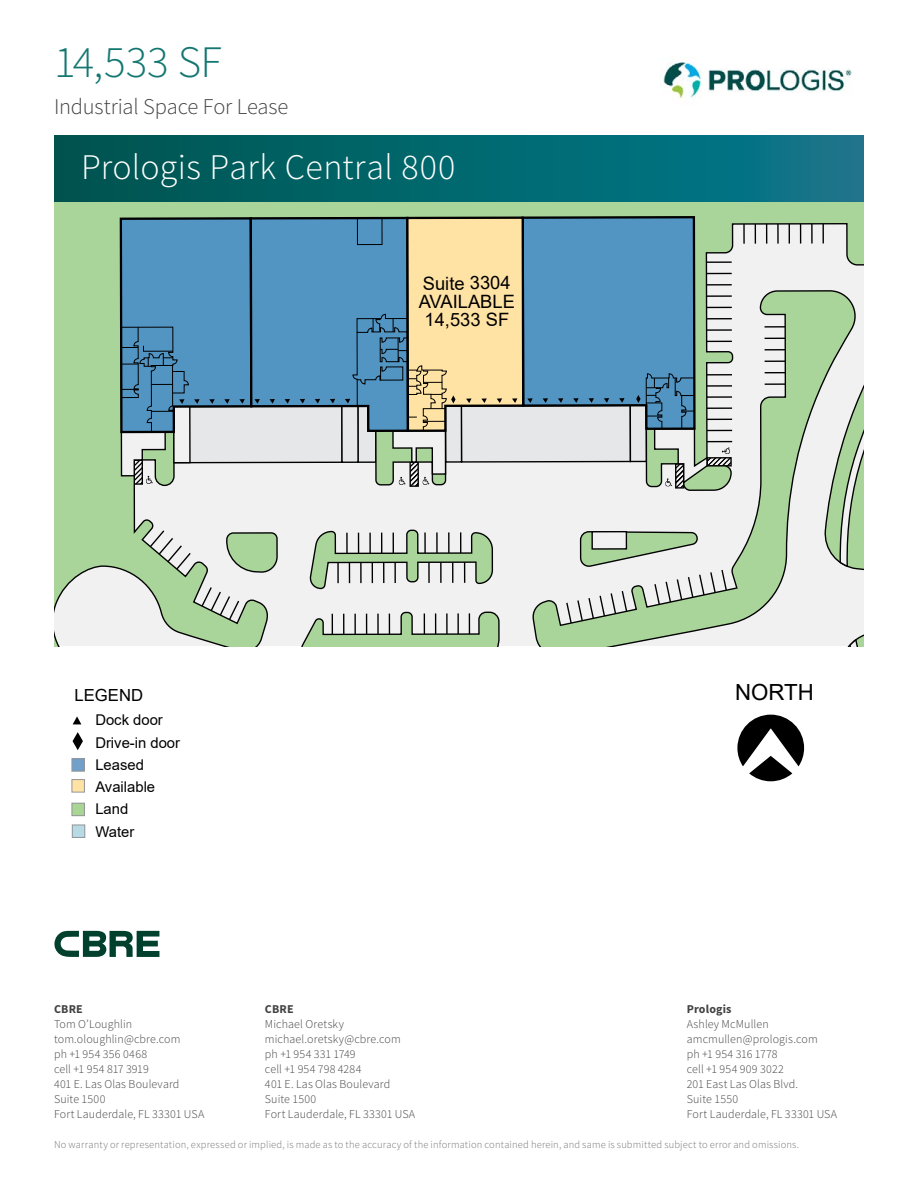
<style>
.page{position:relative;width:918px;height:1188px;background:#fff}
.page>*{position:absolute;margin:0;border:0;box-sizing:border-box;transform-origin:0 0}
.t1{font:300 45px "Source Sans Pro";letter-spacing:-.01em;color:#147771}
.t2{font:300 36px "Source Sans Pro";letter-spacing:.005em;color:#fff}
.t3{font:300 22.5px "Source Sans Pro";letter-spacing:-.01em;color:#424242}
.t4{font:22.2px "Arial";color:#000}
.t5{font:18.3px/18.3px "Arial";letter-spacing:-.005em;color:#000;text-align:center}
.t6{font:16.65px "Arial";color:#000}
.t7{font:14.85px/22.2px "Arial";color:#000}
.t8{font:300 12px/15px "Source Sans Pro";letter-spacing:.01em;color:#424242}
.t9{font:700 12px "Source Sans Pro";letter-spacing:.015em;color:#424242}
.t10{font:300 10.5px "Source Sans Pro";letter-spacing:.015em;color:#747577}
</style>
<div class="page">
<svg style="left:54px;top:135px;width:810px;height:67px;background:#03666e"></svg>
<img style="left:663px;top:58px;width:189px;height:41px">
<svg style="left:54px;top:202px;width:810px;height:444px"></svg>
<svg style="left:296px;top:611px;width:204px;height:35px"></svg>
<svg style="left:308px;top:529px;width:186px;height:61px"></svg>
<svg style="left:226px;top:532px;width:52px;height:42px;background:#a6c59a"></svg>
<svg style="left:532px;top:290px;width:331px;height:356px"></svg>
<svg style="left:565px;top:530px;width:163px;height:95px"></svg>
<svg style="left:835px;top:629px;width:29px;height:17px"></svg>
<svg style="left:822px;top:321px;width:42px;height:252px"></svg>
<div style="left:591px;top:531px;width:36px;height:19px;background:#f1f1f2;border:1px solid #000"></div>
<svg style="left:119px;top:215px;width:613px;height:272px;background:#8cadb9"></svg>
<svg style="left:737px;top:715px;width:67px;height:66px"></svg>
<svg style="left:73px;top:716px;width:8px;height:8px"></svg>
<svg style="left:73px;top:732px;width:10px;height:18px"></svg>
<div style="left:72px;top:759px;width:12px;height:12px;background:#71a0cb"></div>
<div style="left:72px;top:758px;width:13px;height:14px;border:1px solid #939598"></div>
<div style="left:72px;top:780px;width:12px;height:12px;background:#ffe3a5"></div>
<div style="left:72px;top:779px;width:13px;height:13px;border:1px solid #939598"></div>
<div style="left:72px;top:803px;width:12px;height:13px;background:#a9d595"></div>
<div style="left:72px;top:803px;width:13px;height:13px;border:1px solid #939598"></div>
<div style="left:72px;top:825px;width:13px;height:12px;background:#b7dae5"></div>
<div style="left:72px;top:825px;width:13px;height:13px;border:1px solid #939598"></div>
<svg style="left:54px;top:931px;width:105px;height:26px"></svg>
<h1 class="t1" style="left:54px;top:34px;width:169px">14,533 SF</h1>
<h3 class="t3" style="left:54px;top:93px;width:236px">Industrial Space For Lease</h3>
<h2 class="t2" style="left:81px;top:145px;width:376px">Prologis Park Central 800</h2>
<h3 class="t5" style="left:419px;top:274px;width:98px">Suite 3304<br>AVAILABLE<br>14,533 SF</h3>
<h3 class="t6" style="left:75px;top:683px;width:70px">LEGEND</h3>
<h3 class="t4" style="left:735px;top:677px;width:80px">NORTH</h3>
<p class="t7" style="left:95px;top:709px;width:86px">Dock door<br>Drive-in door<br>Leased<br>Available<br>Land<br>Water</p>
<p class="t9" style="left:54px;top:1000px;width:30px">CBRE</p>
<p class="t8" style="left:54px;top:1016px;width:152px">Tom O’Loughlin tom.oloughlin@cbre.com<br>ph +1 954 356 0468<br>cell +1 954 817 3919<br>401 E. Las Olas Boulevard<br>Suite 1500<br>Fort Lauderdale, FL 33301 USA</p>
<p class="t9" style="left:265px;top:1000px;width:30px">CBRE</p>
<p class="t8" style="left:265px;top:1016px;width:152px">Michael Oretsky michael.oretsky@cbre.com ph +1 954 331 1749<br>cell +1 954 798 4284<br>401 E. Las Olas Boulevard<br>Suite 1500<br>Fort Lauderdale, FL 33301 USA</p>
<p class="t9" style="left:687px;top:1000px;width:46px">Prologis</p>
<p class="t8" style="left:687px;top:1016px;width:152px">Ashley McMullen amcmullen@prologis.com<br>ph +1 954 316 1778<br>cell +1 954 909 3022<br>201 East Las Olas Blvd.<br>Suite 1550<br>Fort Lauderdale, FL 33301 USA</p>
<p class="t10" style="left:54px;top:1138px;width:747px">No warranty or representation, expressed or implied, is made as to the accuracy of the information contained herein, and same is submitted subject to error and omissions.</p>
</div>
